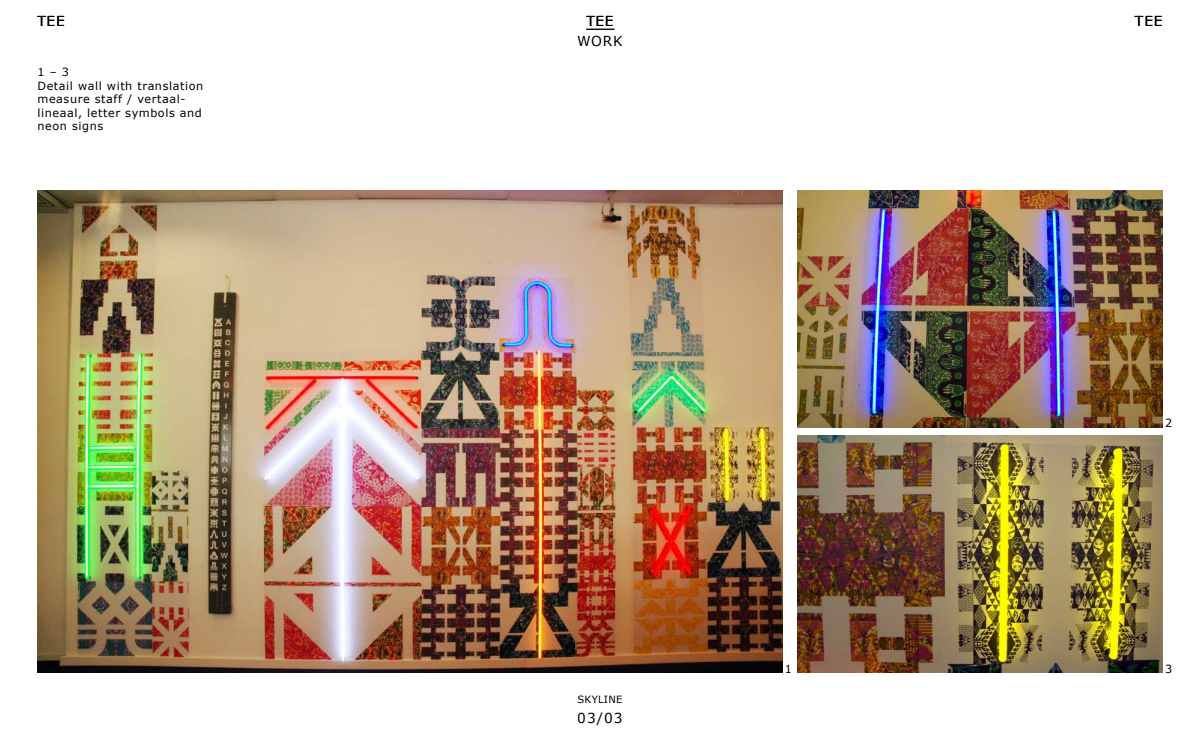
<style>
.page{position:relative;width:1200px;height:740px;background:#fff}
.page>*{position:absolute;margin:0;border:0;box-sizing:border-box;transform-origin:0 0}
.t1{font:13.75px "Verdana";letter-spacing:.07em;color:#000}
.t2{font:11.25px/13.5px "Verdana";letter-spacing:.05em;color:#000}
.t3{font:10px "Verdana";letter-spacing:.025em;color:#000}
</style>
<div class="page">
<svg style="left:586px;top:29px;width:28px;height:1px"></svg>
<img style="left:798px;top:190px;width:364px;height:238px">
<img style="left:798px;top:435px;width:364px;height:237px">
<img style="left:38px;top:190px;width:745px;height:482px">
<p class="t1" style="left:38px;top:12px;width:19px">TEE</p>
<p class="t1" style="left:586px;top:12px;width:19px">TEE</p>
<p class="t1" style="left:1135px;top:12px;width:19px">TEE</p>
<p class="t1" style="left:47px;top:12px;width:9px">E</p>
<p class="t1" style="left:596px;top:12px;width:9px">E</p>
<p class="t1" style="left:1144px;top:12px;width:9px">E</p>
<p class="t2" style="left:38px;top:65px;width:167px">1 – 3<br>Detail wall with translation measure staff / vertaal&shy;lineaal, letter symbols and neon signs</p>
<p class="t1" style="left:577px;top:32px;width:47px">work</p>
<p class="t3" style="left:578px;top:692px;width:46px">skyline</p>
<p class="t1" style="left:577px;top:709px;width:47px">03/03</p>
<p class="t2" style="left:785px;top:661px;width:9px">1</p>
<p class="t2" style="left:1165px;top:416px;width:9px">2</p>
<p class="t2" style="left:1165px;top:661px;width:9px">3</p>
</div>
